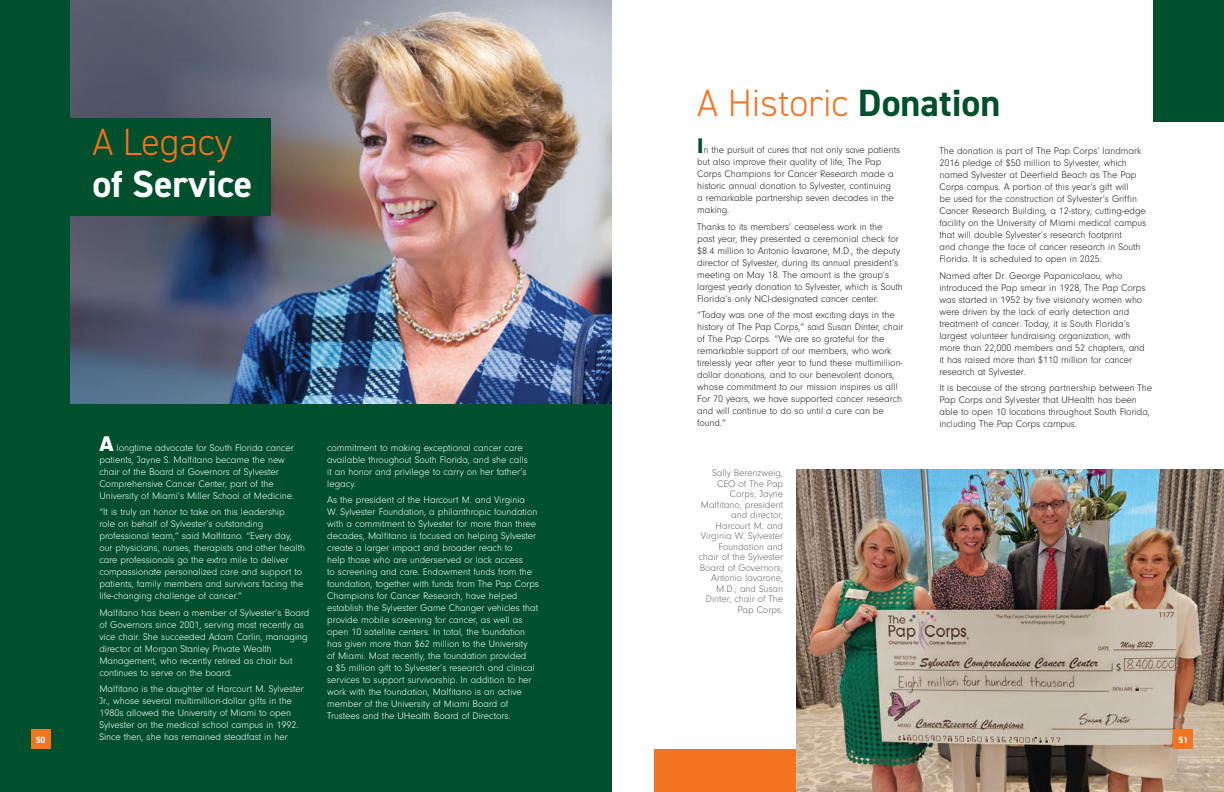
<style>
.page{position:relative;width:1224px;height:792px;background:#fff}
.page>*{position:absolute;margin:0;border:0;box-sizing:border-box;transform-origin:0 0}
.t1{font:300 38px "DIN2014";color:#f47321}
.t2{font:700 38px/42px "DIN2014";color:#fff}
.Body_Text{font:300 10px/12px "Neuzeit Gro";color:#fff}
.Body_Text-2{font:300 10px/12px "Neuzeit Gro";color:#231f20}
.Subtitle_1{font:300 10px/10.5px "Neuzeit Gro";color:#6c6d70;text-align:right}
.t3{font:700 9px "DIN2014";color:#fff}
.s1{font-weight:300;color:#f47321}
.s2{font-weight:700;color:#00502e}
.s3{font-weight:900;font-size:22px;color:#00502e}
.s4{font-weight:900;font-size:22px}
</style>
<div class="page">
<div style="left:655px;top:749px;width:227px;height:43px;background:#f47321"></div>
<div style="left:0;top:0;width:612px;height:792px;background:#00502e"></div>
<img style="left:71px;top:0;width:541px;height:404px">
<img style="left:797px;top:469px;width:427px;height:323px">
<div style="left:64px;top:119px;width:206px;height:97px;background:#00502e"></div>
<div style="left:1173px;top:729px;width:20px;height:20px;background:#f47321"></div>
<div style="left:31px;top:729px;width:20px;height:20px;background:#f47321"></div>
<div style="left:1153px;top:0;width:71px;height:122px;background:#00502e"></div>
<p class="t2" style="left:92px;top:121px;width:161px"><span class="s1">A Legacy </span>of Service</p>
<p class="t1" style="left:697px;top:80px;width:305px">A Historic <span class="s2">Donation</span></p>
<p class="Body_Text-2" style="left:697px;top:144px;width:204px"><span class="s3">I</span>n the pursuit of cures that not only save patients but also improve their quality of life, The Pap Corps Champions for Cancer Research made a historic annual donation to Sylvester, continuing<br>a remarkable partnership seven decades in the making.</p>
<p class="Body_Text-2" style="left:697px;top:220px;width:207px">Thanks to its members’ ceaseless work in the<br>past year, they presented a ceremonial check for $8.4 million to Antonio Iavarone, M.D., the deputy director of Sylvester, during its annual president’s meeting on May 18. The amount is the group’s largest yearly donation to Sylvester, which is South Florida’s only NCI-designated cancer center.</p>
<p class="Body_Text-2" style="left:697px;top:309px;width:208px">“Today was one of the most exciting days in the history of The Pap Corps,” said Susan Dinter, chair of The Pap Corps. “We are so grateful for the remarkable support of our members, who work tirelessly year after year to fund these multimillion&shy;dollar donations, and to our benevolent donors, whose commitment to our mission inspires us all!<br>For 70 years, we have supported cancer research and will continue to do so until a cure can be found.”</p>
<p class="Body_Text-2" style="left:939px;top:145px;width:208px">The donation is part of The Pap Corps’ landmark 2016 pledge of $50 million to Sylvester, which named Sylvester at Deerfield Beach as The Pap Corps campus. A portion of this year’s gift will<br>be used for the construction of Sylvester’s Griffin Cancer Research Building, a 12-story, cutting-edge facility on the University of Miami medical campus that will double Sylvester’s research footprint<br>and change the face of cancer research in South Florida. It is scheduled to open in 2025.</p>
<p class="Body_Text-2" style="left:939px;top:270px;width:208px">Named after Dr. George Papanicolaou, who introduced the Pap smear in 1928, The Pap Corps was started in 1952 by five visionary women who were driven by the lack of early detection and treatment of cancer. Today, it is South Florida’s largest volunteer fundraising organization, with more than 22,000 members and 52 chapters, and it has raised more than $110 million for cancer research at Sylvester.</p>
<p class="Body_Text-2" style="left:939px;top:382px;width:214px">It is because of the strong partnership between The Pap Corps and Sylvester that UHealth has been able to open 10 locations throughout South Florida, including The Pap Corps campus.</p>
<p class="Body_Text" style="left:99px;top:442px;width:196px"><span class="s4">A</span> longtime advocate for South Florida cancer patients, Jayne S. Malfitano became the new chair of the Board of Governors of Sylvester Comprehensive Cancer Center, part of the University of Miami’s Miller School of Medicine.</p>
<p class="Body_Text" style="left:99px;top:506px;width:207px">“It is truly an honor to take on this leadership<br>role on behalf of Sylvester’s outstanding professional team,” said Malfitano. “Every day, our physicians, nurses, therapists and other health care professionals go the extra mile to deliver compassionate personalized care and support to patients, family members and survivors facing the life-changing challenge of cancer.”</p>
<p class="Body_Text" style="left:99px;top:607px;width:212px">Malfitano has been a member of Sylvester’s Board of Governors since 2001, serving most recently as vice chair. She succeeded Adam Carlin, managing director at Morgan Stanley Private Wealth Management, who recently retired as chair but continues to serve on the board.</p>
<p class="Body_Text" style="left:99px;top:683px;width:206px">Malfitano is the daughter of Harcourt M. Sylvester Jr., whose several multimillion-dollar gifts in the 1980s allowed the University of Miami to open Sylvester on the medical school campus in 1992.<br>Since then, she has remained steadfast in her</p>
<p class="Body_Text" style="left:327px;top:442px;width:202px">commitment to making exceptional cancer care available throughout South Florida, and she calls it an honor and privilege to carry on her father’s legacy.</p>
<p class="Body_Text" style="left:327px;top:494px;width:213px">As the president of the Harcourt M. and Virginia<br>W. Sylvester Foundation, a philanthropic foundation with a commitment to Sylvester for more than three decades, Malfitano is focused on helping Sylvester create a larger impact and broader reach to<br>help those who are underserved or lack access<br>to screening and care. Endowment funds from the foundation, together with funds from The Pap Corps Champions for Cancer Research, have helped establish the Sylvester Game Changer vehicles that provide mobile screening for cancer, as well as open 10 satellite centers. In total, the foundation has given more than $62 million to the University<br>of Miami. Most recently, the foundation provided<br>a $5 million gift to Sylvester’s research and clinical services to support survivorship. In addition to her work with the foundation, Malfitano is an active member of the University of Miami Board of Trustees and the UHealth Board of Directors.</p>
<p class="Subtitle_1" style="left:698px;top:468px;width:86px">Sally Berenzweig,<br>CEO of The Pap<br>Corps; Jayne<br>Malfitano, president and director,<br>Harcourt M. and<br>Virginia W. Sylvester<br>Foundation and chair of the Sylvester<br>Board of Governors;<br>Antonio Iavarone,<br>M.D.; and Susan<br>Dinter, chair of The<br>Pap Corps.</p>
<p class="t3" style="left:36px;top:734px;width:11px">50</p>
<p class="t3" style="left:1179px;top:734px;width:11px">51</p>
</div>
